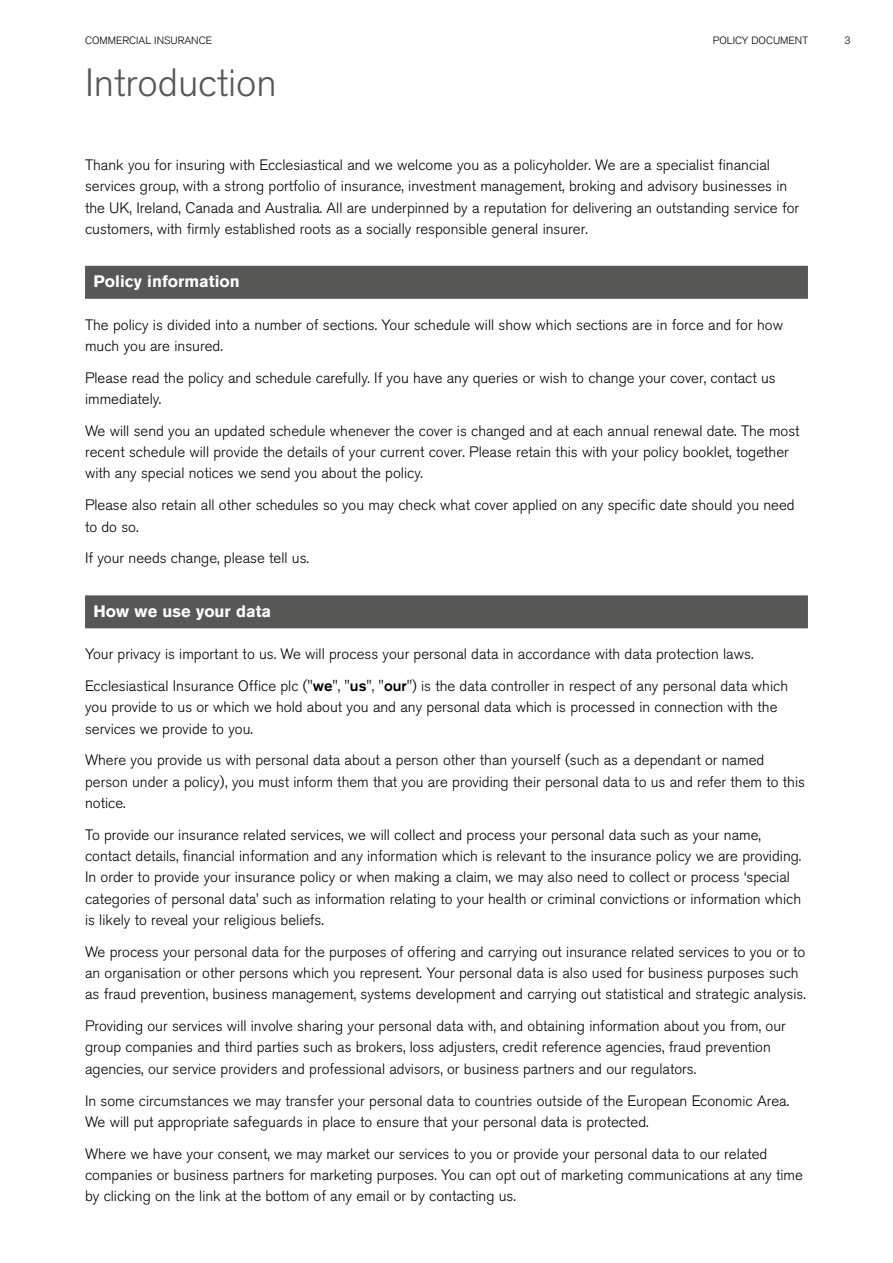
<style>
.page{position:relative;width:893px;height:1263px;background:#fff}
.page>*{position:absolute;margin:0;border:0;box-sizing:border-box;transform-origin:0 0}
.t1{font:300 39px "Akzidenz Grotesk BQ";color:#575756}
.t2{font:700 16.5px "Akzidenz Grotesk BQ";color:#fff}
.t3{font:300 15px/21.3px "Akzidenz Grotesk BQ";color:#000}
.t4{font:300 10.5px "Akzidenz Grotesk BQ";color:#000}
.s1{font-weight:500}
</style>
<div class="page">
<div style="left:85px;top:266px;width:723px;height:33px;background:#575756"></div>
<div style="left:85px;top:595px;width:723px;height:33px;background:#575756"></div>
<p class="t4" style="left:85px;top:34px;width:129px">COMMERCIAL INSURANCE</p>
<p class="t4" style="left:713px;top:34px;width:97px">POLICY DOCUMENT</p>
<p class="t4" style="left:844px;top:34px;width:8px">3</p>
<h1 class="t1" style="left:85px;top:60px;width:193px">Introduction</h1>
<p class="t3" style="left:85px;top:155px;width:716px">Thank you for insuring with Ecclesiastical and we welcome you as a policyholder. We are a specialist financial services group, with a strong portfolio of insurance, investment management, broking and advisory businesses in the UK, Ireland, Canada and Australia. All are underpinned by a reputation for delivering an outstanding service for customers, with firmly established roots as a socially responsible general insurer.</p>
<p class="t2" style="left:94px;top:272px;width:148px">Policy information</p>
<p class="t3" style="left:85px;top:314px;width:699px">The policy is divided into a number of sections. Your schedule will show which sections are in force and for how much you are insured.</p>
<p class="t3" style="left:85px;top:367px;width:692px">Please read the policy and schedule carefully. If you have any queries or wish to change your cover, contact us immediately.</p>
<p class="t3" style="left:85px;top:420px;width:716px">We will send you an updated schedule whenever the cover is changed and at each annual renewal date. The most recent schedule will provide the details of your current cover. Please retain this with your policy booklet, together with any special notices we send you about the policy.</p>
<p class="t3" style="left:85px;top:495px;width:711px">Please also retain all other schedules so you may check what cover applied on any specific date should you need to do so.</p>
<p class="t3" style="left:85px;top:548px;width:226px">If your needs change, please tell us.</p>
<p class="t2" style="left:94px;top:601px;width:179px">How we use your data</p>
<p class="t3" style="left:85px;top:638px;width:705px;line-height:32px">Your privacy is important to us. We will process your personal data in accordance with data protection laws.<br>Ecclesiastical Insurance Office plc ("<span class="s1">we</span>", "<span class="s1">us</span>", "<span class="s1">our</span>") is the data controller in respect of any personal data which</p>
<p class="t3" style="left:85px;top:697px;width:694px">you provide to us or which we hold about you and any personal data which is processed in connection with the services we provide to you.</p>
<p class="t3" style="left:85px;top:750px;width:721px">Where you provide us with personal data about a person other than yourself (such as a dependant or named person under a policy), you must inform them that you are providing their personal data to us and refer them to this notice.</p>
<p class="t3" style="left:85px;top:824px;width:718px">To provide our insurance related services, we will collect and process your personal data such as your name, contact details, financial information and any information which is relevant to the insurance policy we are providing.<br>In order to provide your insurance policy or when making a claim, we may also need to collect or process ‘special categories of personal data’ such as information relating to your health or criminal convictions or information which is likely to reveal your religious beliefs.</p>
<p class="t3" style="left:85px;top:941px;width:722px">We process your personal data for the purposes of offering and carrying out insurance related services to you or to an organisation or other persons which you represent. Your personal data is also used for business purposes such as fraud prevention, business management, systems development and carrying out statistical and strategic analysis.</p>
<p class="t3" style="left:85px;top:1016px;width:702px">Providing our services will involve sharing your personal data with, and obtaining information about you from, our group companies and third parties such as brokers, loss adjusters, credit reference agencies, fraud prevention agencies, our service providers and professional advisors, or business partners and our regulators.</p>
<p class="t3" style="left:85px;top:1090px;width:706px">In some circumstances we may transfer your personal data to countries outside of the European Economic Area.<br>We will put appropriate safeguards in place to ensure that your personal data is protected.</p>
<p class="t3" style="left:85px;top:1143px;width:719px">Where we have your consent, we may market our services to you or provide your personal data to our related companies or business partners for marketing purposes. You can opt out of marketing communications at any time by clicking on the link at the bottom of any email or by contacting us.</p>
</div>
